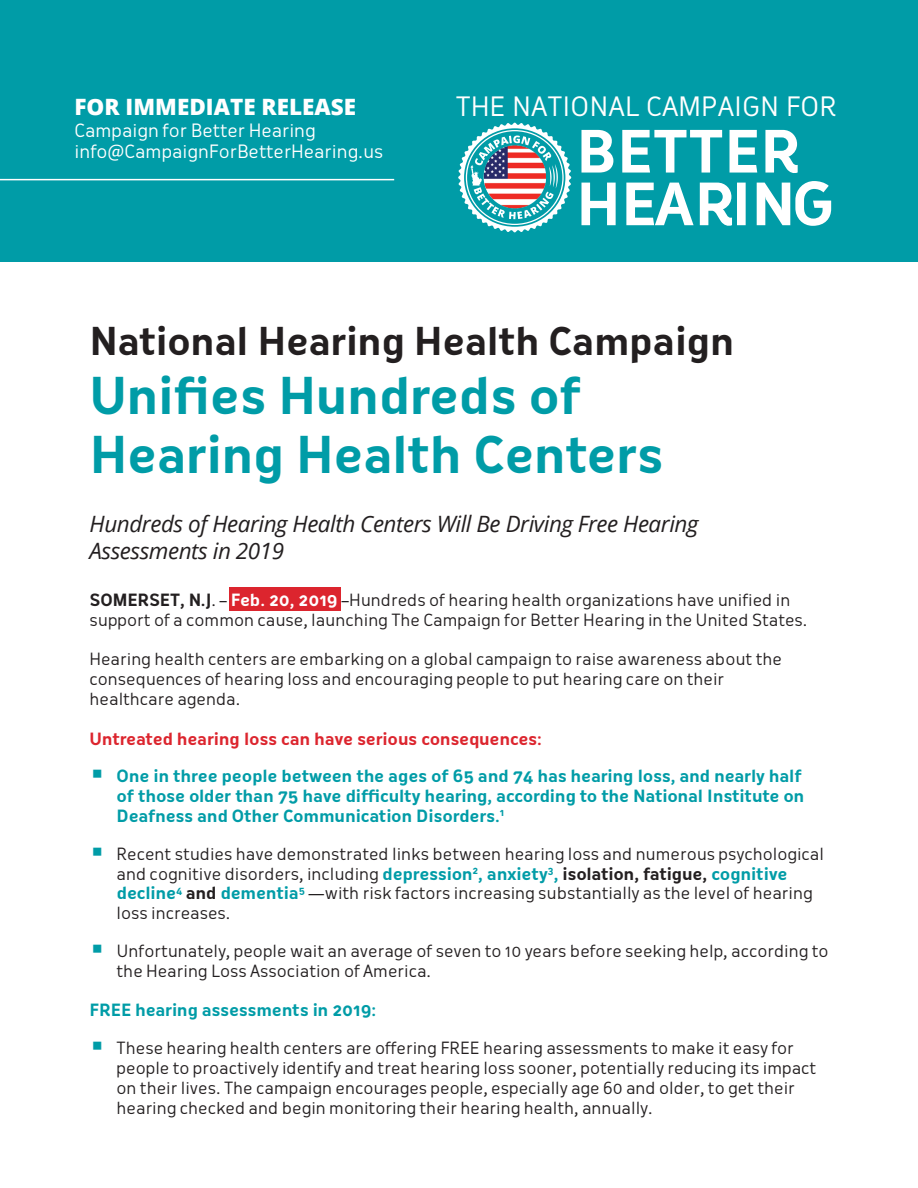
<style>
.page{position:relative;width:918px;height:1188px;background:#fff}
.page>*{position:absolute;margin:0;border:0;box-sizing:border-box;transform-origin:0 0}
.t1{font:700 56.7px/52.7px "Oceania";color:#fff}
.t2{font:700 49.5px/59.4px "Oceania";letter-spacing:-.01em;color:#009ca7}
.t3{font:700 37.5px "Oceania";letter-spacing:-.01em;color:#231f20}
.t4{font:26.1px "Oceania";color:#fff}
.t5{font:italic 22.5px/27px "Open Sans";letter-spacing:-.02em;color:#231f20}
.t6{font:800 22.5px "Open Sans";color:#fff}
.t7{font:18px/21.6px "Oceania";color:#fff}
.t8{font:16.5px/19.8px "Oceania";color:#231f20}
.t9{font:700 16.5px/19.8px "Oceania";letter-spacing:-.01em;color:#009ca7}
.t10{font:700 16.5px "Oceania";letter-spacing:-.01em;color:#dc252e}
.s1{font-weight:700}
.s2{font-weight:700;color:#fff}
.s3{font-weight:400;font-size:31.5px}
.s4{font-size:31.5px;color:#009ca7}
.s5{font-weight:700;color:#009ca7}
</style>
<div class="page">
<div style="left:229px;top:588px;width:111px;height:23px;background:#dc252e"></div>
<div style="left:0;top:0;width:918px;height:261px;background:#009ca7"></div>
<svg style="left:458px;top:123px;width:113px;height:109px"></svg>
<img style="left:483px;top:146px;width:63px;height:64px">
<hr style="left:0;top:179px;width:394px;height:1px;background:#fff">
<h3 class="t4" style="left:456px;top:91px;width:383px">THE NATIONAL CAMPAIGN FOR</h3>
<h3 class="t6" style="left:75px;top:90px;width:283px">FOR IMMEDIATE RELEASE</h3>
<p class="t7" style="left:75px;top:119px;width:310px">Campaign for Better Hearing info@CampaignForBetterHearing.us</p>
<h1 class="t1" style="left:576px;top:125px;width:260px">BETTER<br>HEARING</h1>
<h3 class="t3" style="left:90px;top:319px;width:646px">National Hearing Health Campaign</h3>
<h2 class="t2" style="left:90px;top:366px;width:575px">Unifies Hundreds of<br>Hearing Health Centers</h2>
<h3 class="t5" style="left:90px;top:510px;width:610px">Hundreds of Hearing Health Centers Will Be Driving Free Hearing<br>Assessments in 2019</h3>
<p class="t8" style="left:90px;top:590px;width:719px"><span class="s1">SOMERSET, N.J</span>. – <span class="s2">Feb. 20, 2019</span> –Hundreds of hearing health organizations have unified in support of a common cause, launching The Campaign for Better Hearing in the United States.</p>
<p class="t8" style="left:90px;top:649px;width:694px">Hearing health centers are embarking on a global campaign to raise awareness about the consequences of hearing loss and encouraging people to put hearing care on their healthcare agenda.</p>
<p class="t10" style="left:90px;top:729px;width:454px">Untreated hearing loss can have serious consequences:</p>
<p class="t9" style="left:117px;top:766px;width:689px;text-indent:-27px"><span class="s3">•</span> One in three people between the ages of 65 and 74 has hearing loss, and nearly half of those older than 75 have difficulty hearing, according to the National Institute on<br>Deafness and Other Communication Disorders.<sup>1</sup></p>
<p class="t8" style="left:117px;top:844px;width:709px;text-indent:-27px"><span class="s4">•</span> Recent studies have demonstrated links between hearing loss and numerous psychological and cognitive disorders, including <span class="s5">depression</span><sup>2</sup><span class="s5">, anxiety</span><sup>3</sup><span class="s5">,</span> <span class="s1">isolation, fatigue,</span> <span class="s5">cognitive decline</span><sup>4</sup> <span class="s1">and</span> <span class="s5">dementia</span><sup>5</sup> —with risk factors increasing substantially as the level of hearing loss increases.</p>
<p class="t8" style="left:117px;top:941px;width:714px;text-indent:-27px"><span class="s4">•</span> Unfortunately, people wait an average of seven to 10 years before seeking help, according to the Hearing Loss Association of America.</p>
<p class="t9" style="left:90px;top:1000px;width:288px">FREE hearing assessments in 2019:</p>
<p class="t8" style="left:117px;top:1038px;width:701px;text-indent:-27px"><span class="s4">•</span> These hearing health centers are offering FREE hearing assessments to make it easy for people to proactively identify and treat hearing loss sooner, potentially reducing its impact on their lives. The campaign encourages people, especially age 60 and older, to get their hearing checked and begin monitoring their hearing health, annually.</p>
</div>
